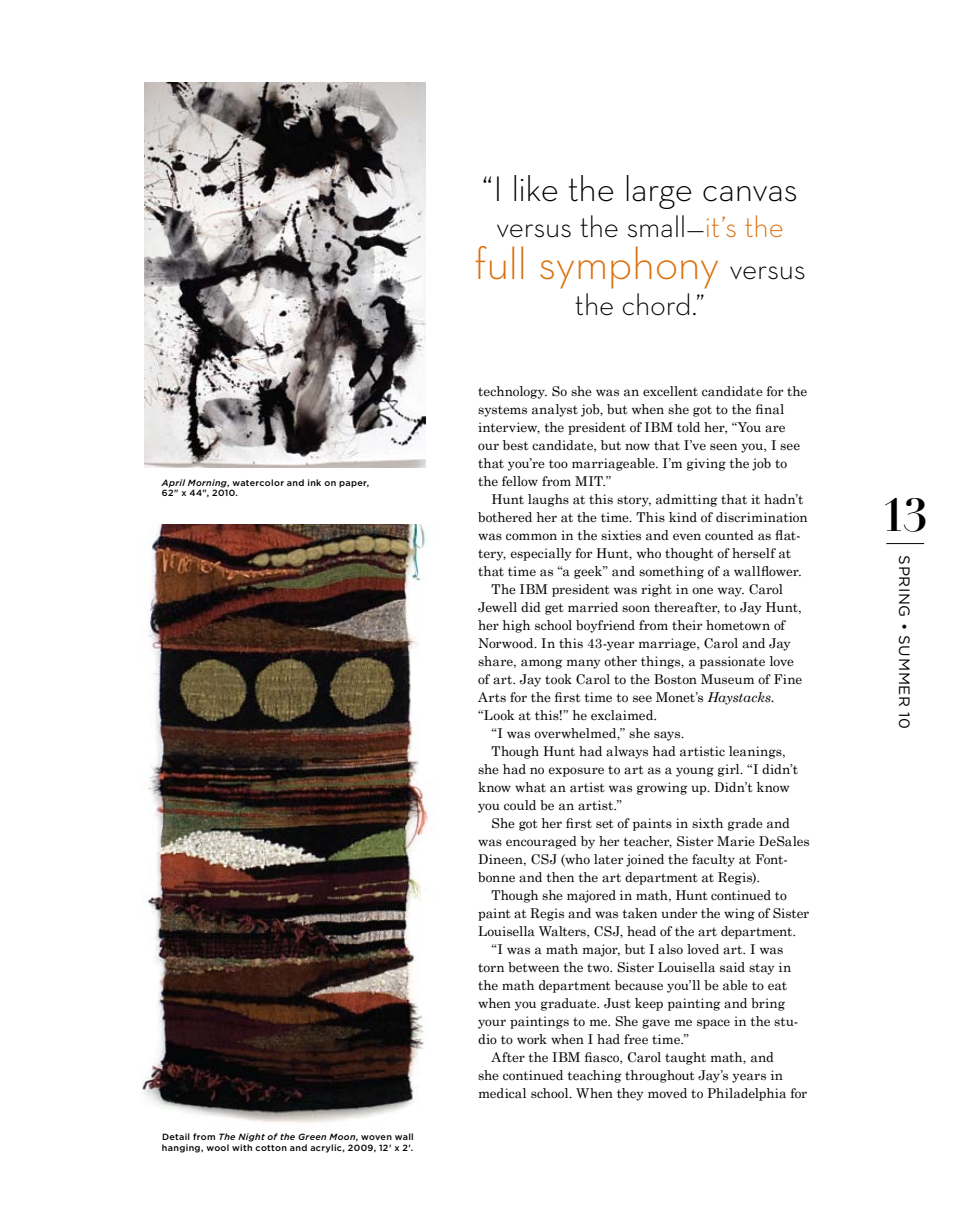
<style>
.page{position:relative;width:972px;height:1215px;background:#fff}
.page>*{position:absolute;margin:0;border:0;box-sizing:border-box;transform-origin:0 0}
.t1{font:300 45px "Neutra Text";letter-spacing:-.015em;color:#db710d}
.t2{font:700 45px "Didot";color:#000}
.t3{font:300 36px "Neutra Text";letter-spacing:-.015em;color:#000}
.t4{font:300 30px "Neutra Text";letter-spacing:-.01em;color:#000}
.t5{font:15px "Gotham";letter-spacing:.04em;color:#000}
.t6{font:13.5px "Century Schoolbook";color:#000}
.t7{font:500 9px/10.8px "Gotham";letter-spacing:.035em;color:#000}
.s1{font-style:italic}
.s2{color:#db710d}
.s3{font-size:30px;color:#000}
</style>
<div class="page">
<hr style="left:886px;top:543px;width:38px;height:1px;background:#000">
<img style="left:145px;top:83px;width:280px;height:384px">
<img style="left:141px;top:525px;width:287px;height:598px">
<p class="t7" style="left:162px;top:477px;width:209px"><span class="s1">April Morning</span>, watercolor and ink on paper,<br>62" x 44", 2010.</p>
<p class="t7" style="left:162px;top:1131px;width:253px">Detail from <span class="s1">The Night of the Green Moon</span>, woven wall hanging, wool with cotton and acrylic, 2009, 12' x 2'.</p>
<p class="t3" style="left:482px;top:167px;width:318px">“I like the large canvas</p>
<p class="t4" style="left:496px;top:208px;width:289px">versus the small—<span class="s2">it’s the</span></p>
<p class="t1" style="left:474px;top:236px;width:333px">full symphony <span class="s3">versus</span></p>
<p class="t4" style="left:575px;top:286px;width:132px">the chord.”</p>
<p class="t6" style="left:478px;top:383px;width:331px">technology. So she was an excellent candidate for the</p>
<p class="t6" style="left:478px;top:401px;width:308px">systems analyst job, but when she got to the final</p>
<p class="t6" style="left:478px;top:419px;width:309px">interview, the president of IBM told her, “You are</p>
<p class="t6" style="left:478px;top:437px;width:323px">our best candidate, but now that I’ve seen you, I see</p>
<p class="t6" style="left:478px;top:455px;width:311px">that you’re too marriageable. I’m giving the job to</p>
<p class="t6" style="left:478px;top:473px;width:135px">the fellow from MIT.”</p>
<p class="t6" style="left:492px;top:491px;width:313px">Hunt laughs at this story, admitting that it hadn’t</p>
<p class="t6" style="left:478px;top:509px;width:331px">bothered her at the time. This kind of discrimination</p>
<p class="t6" style="left:478px;top:527px;width:324px">was common in the sixties and even counted as flat-</p>
<p class="t6" style="left:478px;top:545px;width:314px">tery, especially for Hunt, who thought of herself at</p>
<p class="t6" style="left:478px;top:563px;width:325px">that time as “a geek” and something of a wallflower.</p>
<p class="t6" style="left:492px;top:581px;width:293px">The IBM president was right in one way. Carol</p>
<p class="t6" style="left:478px;top:599px;width:325px">Jewell did get married soon thereafter, to Jay Hunt,</p>
<p class="t6" style="left:478px;top:617px;width:309px">her high school boyfriend from their hometown of</p>
<p class="t6" style="left:478px;top:635px;width:314px">Norwood. In this 43-year marriage, Carol and Jay</p>
<p class="t6" style="left:478px;top:653px;width:317px">share, among many other things, a passionate love</p>
<p class="t6" style="left:478px;top:671px;width:325px">of art. Jay took Carol to the Boston Museum of Fine</p>
<p class="t6" style="left:478px;top:689px;width:298px">Arts for the first time to see Monet’s <span class="s1">Haystacks.</span></p>
<p class="t6" style="left:478px;top:707px;width:181px">“Look at this!” he exclaimed.</p>
<p class="t6" style="left:492px;top:725px;width:194px">“I was overwhelmed,” she says.</p>
<p class="t6" style="left:492px;top:743px;width:296px">Though Hunt had always had artistic leanings,</p>
<p class="t6" style="left:478px;top:761px;width:321px">she had no exposure to art as a young girl. “I didn’t</p>
<p class="t6" style="left:478px;top:779px;width:313px">know what an artist was growing up. Didn’t know</p>
<p class="t6" style="left:478px;top:797px;width:145px">you could be an artist.”</p>
<p class="t6" style="left:492px;top:815px;width:300px">She got her first set of paints in sixth grade and</p>
<p class="t6" style="left:478px;top:833px;width:333px">was encouraged by her teacher, Sister Marie DeSales</p>
<p class="t6" style="left:478px;top:851px;width:311px">Dineen, CSJ (who later joined the faculty at Font-</p>
<p class="t6" style="left:478px;top:869px;width:284px">bonne and then the art department at Regis).</p>
<p class="t6" style="left:492px;top:887px;width:297px">Though she majored in math, Hunt continued to</p>
<p class="t6" style="left:478px;top:905px;width:333px">paint at Regis and was taken under the wing of Sister</p>
<p class="t6" style="left:478px;top:923px;width:319px">Louisella Walters, CSJ, head of the art department.</p>
<p class="t6" style="left:492px;top:941px;width:293px">“I was a math major, but I also loved art. I was</p>
<p class="t6" style="left:478px;top:959px;width:315px">torn between the two. Sister Louisella said stay in</p>
<p class="t6" style="left:478px;top:977px;width:310px">the math department because you’ll be able to eat</p>
<p class="t6" style="left:478px;top:995px;width:308px">when you graduate. Just keep painting and bring</p>
<p class="t6" style="left:478px;top:1013px;width:322px">your paintings to me. She gave me space in the stu-</p>
<p class="t6" style="left:478px;top:1031px;width:212px">dio to work when I had free time.”</p>
<p class="t6" style="left:492px;top:1049px;width:284px">After the IBM fiasco, Carol taught math, and</p>
<p class="t6" style="left:478px;top:1067px;width:306px">she continued teaching throughout Jay’s years in</p>
<p class="t6" style="left:478px;top:1085px;width:331px">medical school. When they moved to Philadelphia for</p>
<p class="t2" style="left:881px;top:487px;width:49px">13</p>
<p class="t5" style="left:914px;top:555px;width:175px;rotate:90deg">SPRING • Summer 10</p>
</div>
